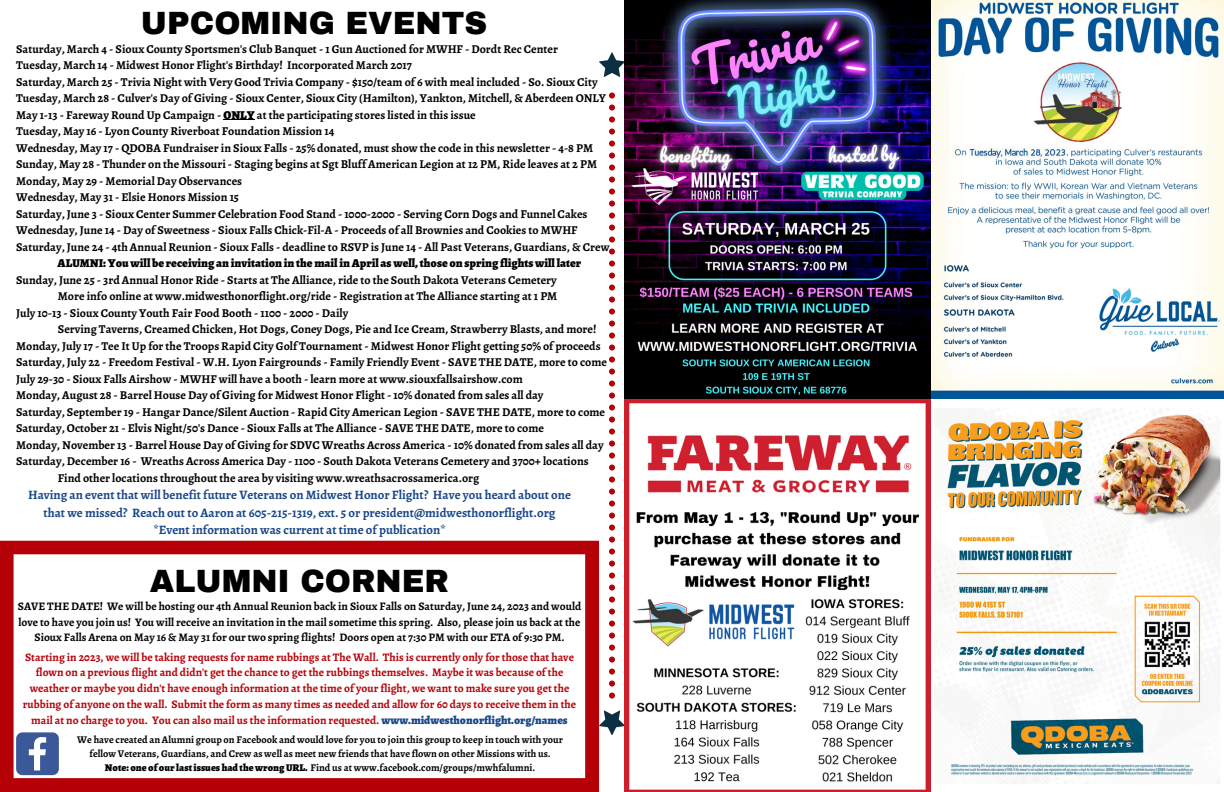
<style>
.page{position:relative;width:1224px;height:792px;background:#fff}
.page>*{position:absolute;margin:0;border:0;box-sizing:border-box;transform-origin:0 0}
.t1{font:900 31.5px "Archivo";color:#000}
.t2{font:700 12.9px/17.2px "Alegreya";color:#1a4789;text-align:center}
.t3{font:700 12px "Alegreya";color:#000}
.t4{font:900 12px "Alegreya";color:#000}
.t5{font:700 11.5px/15.8px "Alegreya";color:#b60008;text-align:center}
.t6{font:700 11.5px/15.6px "Alegreya";color:#000;text-align:center}
.t7{font:700 10.3px/14px "Alegreya";color:#000;text-align:center}
.s1{font-weight:900}
.s2{font-weight:900;color:#1a4789}
</style>
<div class="page">
<hr style="left:223px;top:119px;width:32px;height:1px;background:#000">
<svg style="left:599px;top:52px;width:26px;height:25px"></svg>
<svg style="left:609px;top:93px;width:6px;height:606px"></svg>
<svg style="left:599px;top:711px;width:26px;height:24px"></svg>
<svg style="left:0;top:541px;width:599px;height:251px"></svg>
<svg style="left:16px;top:732px;width:43px;height:43px"></svg>
<img style="left:930px;top:0;width:294px;height:400px">
<img style="left:625px;top:0;width:305px;height:400px">
<img style="left:625px;top:400px;width:596px;height:392px">
<p class="t1" style="left:141px;top:6px;width:348px">UPCOMING EVENTS</p>
<p class="t3" style="left:16px;top:40px;width:543px">Saturday, March 4 - Sioux County Sportsmen's Club Banquet - 1 Gun Auctioned for MWHF - Dordt Rec Center</p>
<p class="t3" style="left:16px;top:57px;width:397px">Tuesday, March 14 - Midwest Honor Flight's Birthday! Incorporated March 2017</p>
<p class="t3" style="left:16px;top:73px;width:583px">Saturday, March 25 - Trivia Night with Very Good Trivia Company - $150/team of 6 with meal included - So. Sioux City</p>
<p class="t3" style="left:16px;top:90px;width:591px">Tuesday, March 28 - Culver's Day of Giving - Sioux Center, Sioux City (Hamilton), Yankton, Mitchell, &amp; Aberdeen ONLY</p>
<p class="t3" style="left:16px;top:106px;width:461px">May 1-13 - Fareway Round Up Campaign - <span class="s1">ONLY</span> at the participating stores listed in this issue</p>
<p class="t3" style="left:16px;top:123px;width:320px">Tuesday, May 16 - Lyon County Riverboat Foundation Mission 14</p>
<p class="t3" style="left:16px;top:139px;width:579px">Wednesday, May 17 - QDOBA Fundraiser in Sioux Falls - 25% donated, must show the code in this newsletter - 4-8 PM</p>
<p class="t3" style="left:16px;top:156px;width:583px">Sunday, May 28 - Thunder on the Missouri - Staging begins at Sgt Bluff American Legion at 12 PM, Ride leaves at 2 PM</p>
<p class="t3" style="left:16px;top:172px;width:227px">Monday, May 29 - Memorial Day Observances</p>
<p class="t3" style="left:16px;top:189px;width:224px">Wednesday, May 31 - Elsie Honors Mission 15</p>
<p class="t3" style="left:16px;top:205px;width:573px">Saturday, June 3 - Sioux Center Summer Celebration Food Stand - 1000-2000 - Serving Corn Dogs and Funnel Cakes</p>
<p class="t3" style="left:16px;top:222px;width:563px">Wednesday, June 14 - Day of Sweetness - Sioux Falls Chick-Fil-A - Proceeds of all Brownies and Cookies to MWHF</p>
<p class="t3" style="left:16px;top:238px;width:595px">Saturday, June 24 - 4th Annual Reunion - Sioux Falls - deadline to RSVP is June 14 - All Past Veterans, Guardians, &amp; Crew</p>
<p class="t4" style="left:58px;top:255px;width:525px">ALUMNI:Youwill be receiving aninvitationinthe mailinApril aswell,those onspring flightswill later</p>
<p class="t3" style="left:16px;top:271px;width:542px">Sunday, June 25 - 3rd Annual Honor Ride - Starts at The Alliance, ride to the South Dakota Veterans Cemetery</p>
<p class="t3" style="left:58px;top:288px;width:501px">More info online at www.midwesthonorflight.org/ride - Registration at The Alliance starting at 1 PM</p>
<p class="t3" style="left:16px;top:304px;width:334px">July 10-13 - Sioux County Youth Fair Food Booth - 1100 - 2000 - Daily</p>
<p class="t3" style="left:58px;top:321px;width:540px">Serving Taverns, Creamed Chicken, Hot Dogs, Coney Dogs, Pie and Ice Cream, Strawberry Blasts, and more!</p>
<p class="t3" style="left:16px;top:337px;width:586px">Monday, July 17 - Tee It Up for the Troops Rapid City Golf Tournament - Midwest Honor Flight getting 50% of proceeds</p>
<p class="t3" style="left:16px;top:354px;width:592px">Saturday, July 22 - Freedom Festival - W.H. Lyon Fairgrounds - Family Friendly Event - SAVE THE DATE, more to come</p>
<p class="t3" style="left:16px;top:370px;width:508px">July 29-30 - Sioux Falls Airshow - MWHF will have a booth - learn more at www.siouxfallsairshow.com</p>
<p class="t3" style="left:16px;top:387px;width:529px">Monday, August 28 - Barrel House Day of Giving for Midwest Honor Flight - 10% donated from sales all day</p>
<p class="t3" style="left:16px;top:403px;width:591px">Saturday, September 19 - Hangar Dance/Silent Auction - Rapid City American Legion - SAVE THE DATE, more to come</p>
<p class="t3" style="left:16px;top:420px;width:529px">Saturday, October 21 - Elvis Night/50's Dance - Sioux Falls at The Alliance - SAVE THE DATE, more to come</p>
<p class="t3" style="left:16px;top:436px;width:589px">Monday, November 13 - Barrel House Day of Giving for SDVC Wreaths Across America - 10% donated from sales all day</p>
<p class="t3" style="left:16px;top:453px;width:574px">Saturday, December 16 - Wreaths Across America Day - 1100 - South Dakota Veterans Cemetery and 3700+ locations</p>
<p class="t3" style="left:58px;top:469px;width:423px">Find other locations throughout the area by visiting www.wreathsacrossamerica.org</p>
<p class="t2" style="left:28px;top:487px;width:544px">Having an event that will benefit future Veterans on Midwest Honor Flight? Have you heard about one that we missed? Reach out to Aaron at 605-215-1319, ext. 5 or president@midwesthonorflight.org</p>
<p class="t2" style="left:153px;top:521px;width:294px">*Event information was current at time of publication*</p>
<p class="t1" style="left:150px;top:564px;width:301px">ALUMNI CORNER</p>
<p class="t6" style="left:18px;top:598px;width:565px">SAVE THE DATE! We will be hosting our 4th Annual Reunion back in Sioux Falls on Saturday, June 24, 2023 and would love to have you join us! You will receive an invitation in the mail sometime this spring. Also, please join us back at the<br>Sioux Falls Arena on May 16 &amp; May 31 for our two spring flights! Doors open at 7:30 PM with our ETA of 9:30 PM.</p>
<p class="t5" style="left:23px;top:649px;width:555px">Starting in 2023, we will be taking requests for name rubbings at The Wall. This is currently only for those that have flown on a previous flight and didn't get the chance to get the rubbings themselves. Maybe it was because of the weather or maybe you didn't have enough information at the time of your flight, we want to make sure you get the rubbing of anyone on the wall. Submit the form as many times as needed and allow for 60 days to receive them in the mail at no charge to you. You can also mail us the information requested. <span class="s2">www.midwesthonorflight.org/names</span></p>
<p class="t7" style="left:77px;top:733px;width:487px">We have created an Alumni group on Facebook and would love for you to join this group to keep in touch with your fellow Veterans, Guardians, and Crew as well as meet new friends that have flown on other Missions with us.</p>
<p class="t7" style="left:105px;top:761px;width:432px"><span class="s1">Note: one of our lastissues had thewrongURL.</span> Find us at www.facebook.com/groups/mwhfalumni.</p>
</div>
